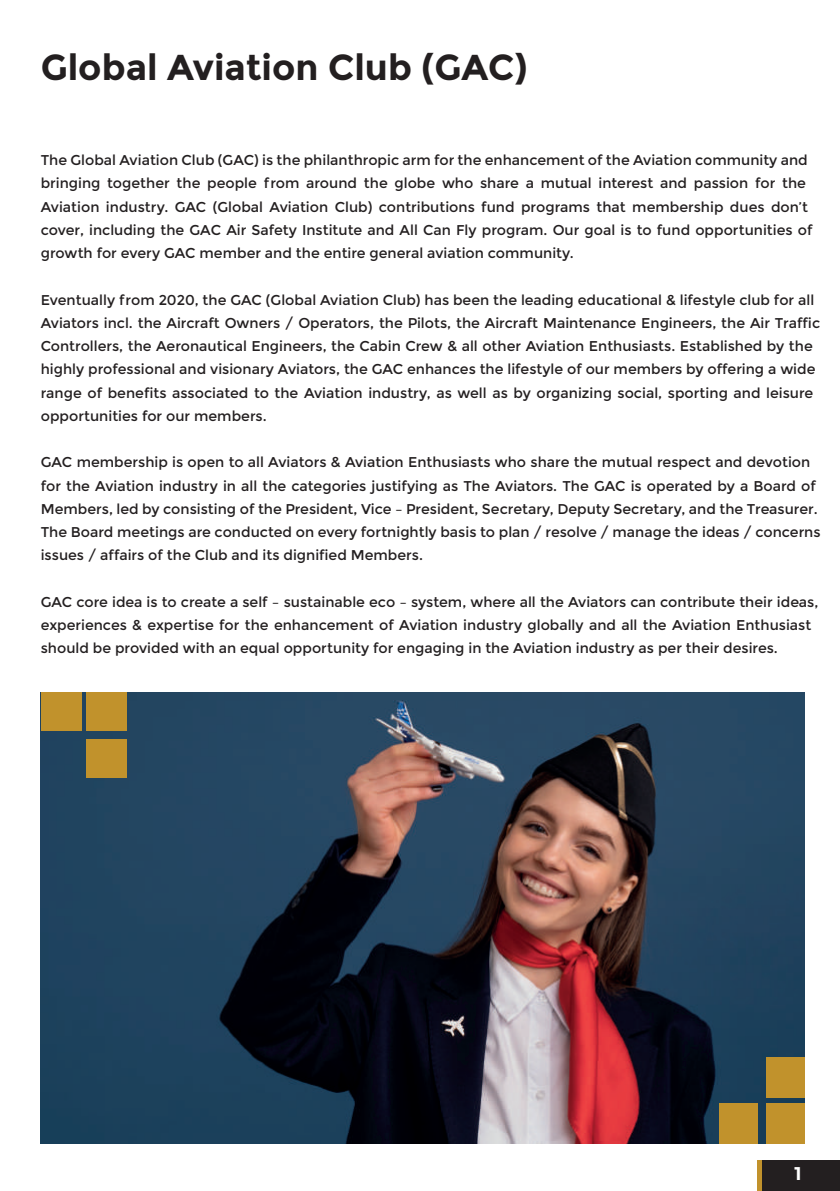
<style>
.page{position:relative;width:840px;height:1191px;background:#fff}
.page>*{position:absolute;margin:0;border:0;box-sizing:border-box;transform-origin:0 0}
.t1{font:700 36px "Montserrat";color:#231f20}
.t2{font:600 18.4px "Montserrat";color:#fff}
.t3{font:14.2px/23.2px "Montserrat";color:#231f20}
</style>
<div class="page">
<img style="left:41px;top:692px;width:763px;height:451px">
<div style="left:86px;top:739px;width:41px;height:39px;background:#c1922c"></div>
<div style="left:86px;top:692px;width:41px;height:39px;background:#c1922c"></div>
<div style="left:41px;top:692px;width:41px;height:39px;background:#c1922c"></div>
<div style="left:718px;top:1103px;width:39px;height:40px;background:#c1922c"></div>
<div style="left:765px;top:1103px;width:39px;height:40px;background:#c1922c"></div>
<div style="left:765px;top:1057px;width:39px;height:41px;background:#c1922c"></div>
<div style="left:757px;top:1160px;width:82px;height:31px;background:#231f20"></div>
<hr style="left:757px;top:1160px;width:4px;height:31px;background:#c1922c">
<h1 class="t1" style="left:41px;top:45px;width:488px">Global Aviation Club (GAC)</h1>
<p class="t3" style="left:41px;top:148px;width:773px">The Global Aviation Club (GAC) is the philanthropic arm for the enhancement of the Aviation community and bringing together the people from around the globe who share a mutual interest and passion for the Aviation industry. GAC (Global Aviation Club) contributions fund programs that membership dues don’t cover, including the GAC Air Safety Institute and All Can Fly program. Our goal is to fund opportunities of growth for every GAC member and the entire general aviation community.</p>
<p class="t3" style="left:41px;top:288px;width:780px">Eventually from 2020, the GAC (Global Aviation Club) has been the leading educational &amp; lifestyle club for all Aviators incl. the Aircraft Owners / Operators, the Pilots, the Aircraft Maintenance Engineers, the Air Traffic Controllers, the Aeronautical Engineers, the Cabin Crew &amp; all other Aviation Enthusiasts. Established by the highly professional and visionary Aviators, the GAC enhances the lifestyle of our members by offering a wide range of benefits associated to the Aviation industry, as well as by organizing social, sporting and leisure opportunities for our members.</p>
<p class="t3" style="left:41px;top:451px;width:781px">GAC membership is open to all Aviators &amp; Aviation Enthusiasts who share the mutual respect and devotion for the Aviation industry in all the categories justifying as The Aviators. The GAC is operated by a Board of Members, led by consisting of the President, Vice – President, Secretary, Deputy Secretary, and the Treasurer.<br>The Board meetings are conducted on every fortnightly basis to plan / resolve / manage the ideas / concerns issues / affairs of the Club and its dignified Members.</p>
<p class="t3" style="left:41px;top:590px;width:778px">GAC core idea is to create a self – sustainable eco – system, where all the Aviators can contribute their ideas, experiences &amp; expertise for the enhancement of Aviation industry globally and all the Aviation Enthusiast should be provided with an equal opportunity for engaging in the Aviation industry as per their desires.</p>
<p class="t2" style="left:794px;top:1161px;width:9px">1</p>
</div>
